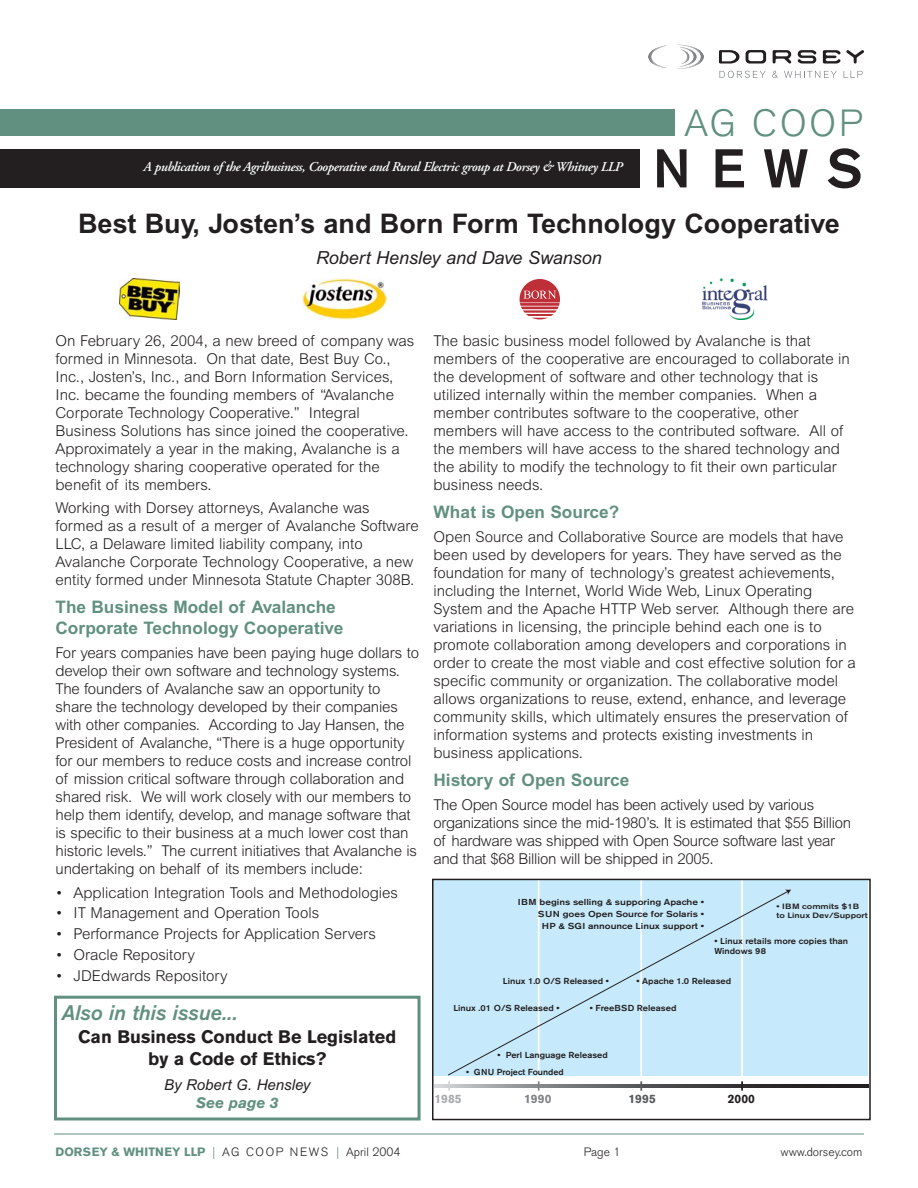
<style>
.page{position:relative;width:918px;height:1188px;background:#fff}
.page>*{position:absolute;margin:0;border:0;box-sizing:border-box;transform-origin:0 0}
.t1{font:500 54px "Akzidenz Grotesk BE";color:#231f20}
.t2{font:300 37.5px "Akzidenz Grotesk BE";letter-spacing:.08em;color:#619080}
.t3{font:700 27px "Arial";color:#231f20}
.t4{font:italic 500 21px "Akzidenz Grotesk BE";color:#619080}
.t5{font:700 18px/21.6px "Akzidenz Grotesk BE";color:#231f20;text-align:center}
.t6{font:italic 18px "Arial";color:#231f20}
.t7{font:700 17.25px/20.7px "Arial";color:#619080}
.t8{font:300 15px/18px "Arial";color:#231f20}
.t9{font:300 15px/18px "Arial";letter-spacing:-.02em;color:#231f20}
.t10{font:italic 15px "Arial";color:#231f20}
.t11{font:italic 700 15px "Akzidenz Grotesk BE";color:#619080}
.t12{font:italic 600 13.5px "Adobe Garamond";letter-spacing:-.03em;color:#fff}
.t13{font:300 12px "Akzidenz Grotesk BE";letter-spacing:.05em;color:#231f20}
.t14{font:300 12px "Akzidenz Grotesk BE";color:#231f20}
.t15{font:700 12px "Akzidenz Grotesk BE";color:#a7a9ac}
.t16{font:700 12px "Akzidenz Grotesk BE";color:#808285}
.t17{font:700 12px "Akzidenz Grotesk BE";color:#58595b}
.t18{font:700 12px "Akzidenz Grotesk BE";color:#231f20}
.t19{font:500 8.55px/10.4px "Akzidenz Grotesk BE";color:#231f20;scale:1.09 1}
.t20{font:500 8.55px/12px "Akzidenz Grotesk BE";color:#231f20;text-align:center;scale:1.17 1}
.t21{font:500 8.55px "Akzidenz Grotesk BE";color:#231f20;scale:1.07 1}
.t22{font:500 8.55px "Akzidenz Grotesk BE";color:#231f20;scale:1.04 1}
.t23{font:500 7.65px/9.3px "Akzidenz Grotesk BE";color:#231f20;scale:1.23 1}
.s1{font-weight:700;color:#619080}
.s2{color:#619080}
</style>
<div class="page">
<hr style="left:54px;top:1134px;width:810px;height:1px;background:#619080">
<svg style="left:719px;top:71px;width:47px;height:7px"></svg>
<svg style="left:772px;top:71px;width:6px;height:7px"></svg>
<svg style="left:784px;top:71px;width:53px;height:7px"></svg>
<svg style="left:844px;top:71px;width:19px;height:7px"></svg>
<svg style="left:677px;top:44px;width:27px;height:25px"></svg>
<svg style="left:648px;top:45px;width:19px;height:23px"></svg>
<svg style="left:719px;top:50px;width:21px;height:14px"></svg>
<svg style="left:746px;top:50px;width:20px;height:14px"></svg>
<svg style="left:773px;top:50px;width:19px;height:14px"></svg>
<svg style="left:798px;top:50px;width:18px;height:14px"></svg>
<svg style="left:823px;top:50px;width:17px;height:14px"></svg>
<svg style="left:846px;top:50px;width:18px;height:14px"></svg>
<div style="left:0;top:109px;width:675px;height:27px;background:#619080"></div>
<div style="left:0;top:149px;width:639px;height:38px;background:#231f20"></div>
<img style="left:120px;top:279px;width:59px;height:40px">
<svg style="left:520px;top:279px;width:40px;height:40px"></svg>
<img style="left:303px;top:279px;width:83px;height:40px">
<div style="left:434px;top:880px;width:434px;height:196px;background:#c6eafb"></div>
<svg style="left:435px;top:1084px;width:433px;height:4px;background:#5d5d5e"></svg>
<hr style="left:538px;top:880px;width:2px;height:198px;background:#fff">
<hr style="left:640px;top:880px;width:2px;height:198px;background:#fff">
<hr style="left:741px;top:880px;width:2px;height:198px;background:#fff">
<svg style="left:538px;top:1081px;width:2px;height:10px"></svg>
<svg style="left:640px;top:1081px;width:2px;height:10px"></svg>
<svg style="left:741px;top:1081px;width:2px;height:10px"></svg>
<svg style="left:448px;top:1081px;width:2px;height:10px"></svg>
<svg style="left:448px;top:890px;width:337px;height:186px"></svg>
<svg style="left:785px;top:889px;width:6px;height:6px"></svg>
<div style="left:432px;top:879px;width:439px;height:241px;border:2px solid #231f20"></div>
<img style="left:703px;top:279px;width:65px;height:40px">
<div style="left:54px;top:996px;width:367px;height:124px;border:3px solid #619080"></div>
<p class="t12" style="left:144px;top:162px;width:481px">A publication of the Agribusiness, Cooperative and Rural Electric group at Dorsey &amp; Whitney LLP</p>
<h2 class="t2" style="left:684px;top:109px;width:180px">AG COOP</h2>
<h1 class="t1" style="left:653px;top:149px;width:211px">NEWS</h1>
<h3 class="t3" style="left:78px;top:214px;width:763px">Best Buy, Josten’s and Born Form Technology Cooperative</h3>
<p class="t6" style="left:316px;top:252px;width:287px">Robert Hensley and Dave Swanson</p>
<p class="t8" style="left:56px;top:333px;width:360px">On February 26, 2004, a new breed of company was formed in Minnesota. On that date, Best Buy Co., Inc., Josten’s, Inc., and Born Information Services, Inc. became the founding members of “Avalanche Corporate Technology Cooperative.” Integral Business Solutions has since joined the cooperative.<br>Approximately a year in the making, Avalanche is a technology sharing cooperative operated for the benefit of its members.</p>
<p class="t8" style="left:56px;top:501px;width:365px">Working with Dorsey attorneys, Avalanche was formed as a result of a merger of Avalanche Software LLC, a Delaware limited liability company, into Avalanche Corporate Technology Cooperative, a new entity formed under Minnesota Statute Chapter 308B.</p>
<p class="t7" style="left:56px;top:599px;width:289px">The Business Model of Avalanche<br>Corporate Technology Cooperative</p>
<p class="t8" style="left:56px;top:646px;width:365px">For years companies have been paying huge dollars to develop their own software and technology systems.<br>The founders of Avalanche saw an opportunity to share the technology developed by their companies with other companies. According to Jay Hansen, the President of Avalanche, “There is a huge opportunity for our members to reduce costs and increase control of mission critical software through collaboration and shared risk. We will work closely with our members to help them identify, develop, and manage software that is specific to their business at a much lower cost than historic levels.” The current initiatives that Avalanche is undertaking on behalf of its members include:</p>
<p class="t8" style="left:56px;top:885px;width:344px">• Application Integration Tools and Methodologies</p>
<p class="t8" style="left:56px;top:906px;width:265px">• IT Management and Operation Tools</p>
<p class="t8" style="left:56px;top:927px;width:322px">• Performance Projects for Application Servers</p>
<p class="t8" style="left:56px;top:947px;width:141px">• Oracle Repository</p>
<p class="t8" style="left:56px;top:968px;width:174px">• JDEdwards Repository</p>
<h3 class="t4" style="left:62px;top:1005px;width:178px">Also in this issue...</h3>
<p class="t5" style="left:78px;top:1028px;width:320px">Can Business Conduct Be Legislated by a Code of Ethics?</p>
<p class="t10" style="left:164px;top:1079px;width:148px">By Robert G. Hensley</p>
<p class="t11" style="left:196px;top:1097px;width:84px">See page 3</p>
<p class="t8" style="left:433px;top:333px;width:418px">The basic business model followed by Avalanche is that members of the cooperative are encouraged to collaborate in the development of software and other technology that is utilized internally within the member companies. When a member contributes software to the cooperative, other members will have access to the contributed software. All of the members will have access to the shared technology and the ability to modify the technology to fit their own particular business needs.</p>
<p class="t7" style="left:433px;top:503px;width:187px">What is Open Source?</p>
<p class="t8" style="left:433px;top:530px;width:424px">Open Source and Collaborative Source are models that have been used by developers for years. They have served as the foundation for many of technology’s greatest achievements, including the Internet, World Wide Web, Linux Operating System and the Apache HTTP Web server. Although there are variations in licensing, the principle behind each one is to promote collaboration among developers and corporations in order to create the most viable and cost effective solution for a specific community or organization. The collaborative model allows organizations to reuse, extend, enhance, and leverage community skills, which ultimately ensures the preservation of information systems and protects existing investments in business applications.</p>
<p class="t7" style="left:433px;top:772px;width:197px">History of Open Source</p>
<p class="t9" style="left:433px;top:798px;width:419px">The Open Source model has been actively used by various organizations since the mid-1980’s. It is estimated that $55 Billion of hardware was shipped with Open Source software last year and that $68 Billion will be shipped in 2005.</p>
<p class="t20" style="left:518px;top:897px;width:161px">IBM begins selling &amp; supporing Apache •</p>
<p class="t20" style="left:538px;top:909px;width:144px">SUN goes Open Source for Solaris •<br>HP &amp; SGI announce Linux support •</p>
<p class="t23" style="left:776px;top:902px;width:76px">• IBM commits $1B to Linux Dev/Support</p>
<p class="t19" style="left:715px;top:937px;width:124px">• Linux retails more copies than<br>Windows 98</p>
<p class="t19" style="left:503px;top:977px;width:99px">Linux 1.0 O/S Released •</p>
<p class="t19" style="left:637px;top:977px;width:88px">• Apache 1.0 Released</p>
<p class="t19" style="left:453px;top:1004px;width:99px">Linux .01 O/S Released •</p>
<p class="t19" style="left:590px;top:1004px;width:81px">• FreeBSD Released</p>
<p class="t21" style="left:498px;top:1052px;width:104px">• Perl Language Released</p>
<p class="t22" style="left:466px;top:1069px;width:96px">• GNU Project Founded</p>
<p class="t15" style="left:434px;top:1094px;width:29px">1985</p>
<p class="t16" style="left:524px;top:1094px;width:29px">1990</p>
<p class="t17" style="left:629px;top:1094px;width:29px">1995</p>
<p class="t18" style="left:728px;top:1094px;width:29px">2000</p>
<p class="t13" style="left:56px;top:1147px;width:346px"><span class="s1">DORSEY &amp; WHITNEY LLP</span> <span class="s2">|</span> AG COOP NEWS <span class="s2">|</span> April 2004</p>
<p class="t14" style="left:584px;top:1147px;width:38px">Page 1</p>
<p class="t14" style="left:780px;top:1147px;width:84px">www.dorsey.com</p>
</div>
